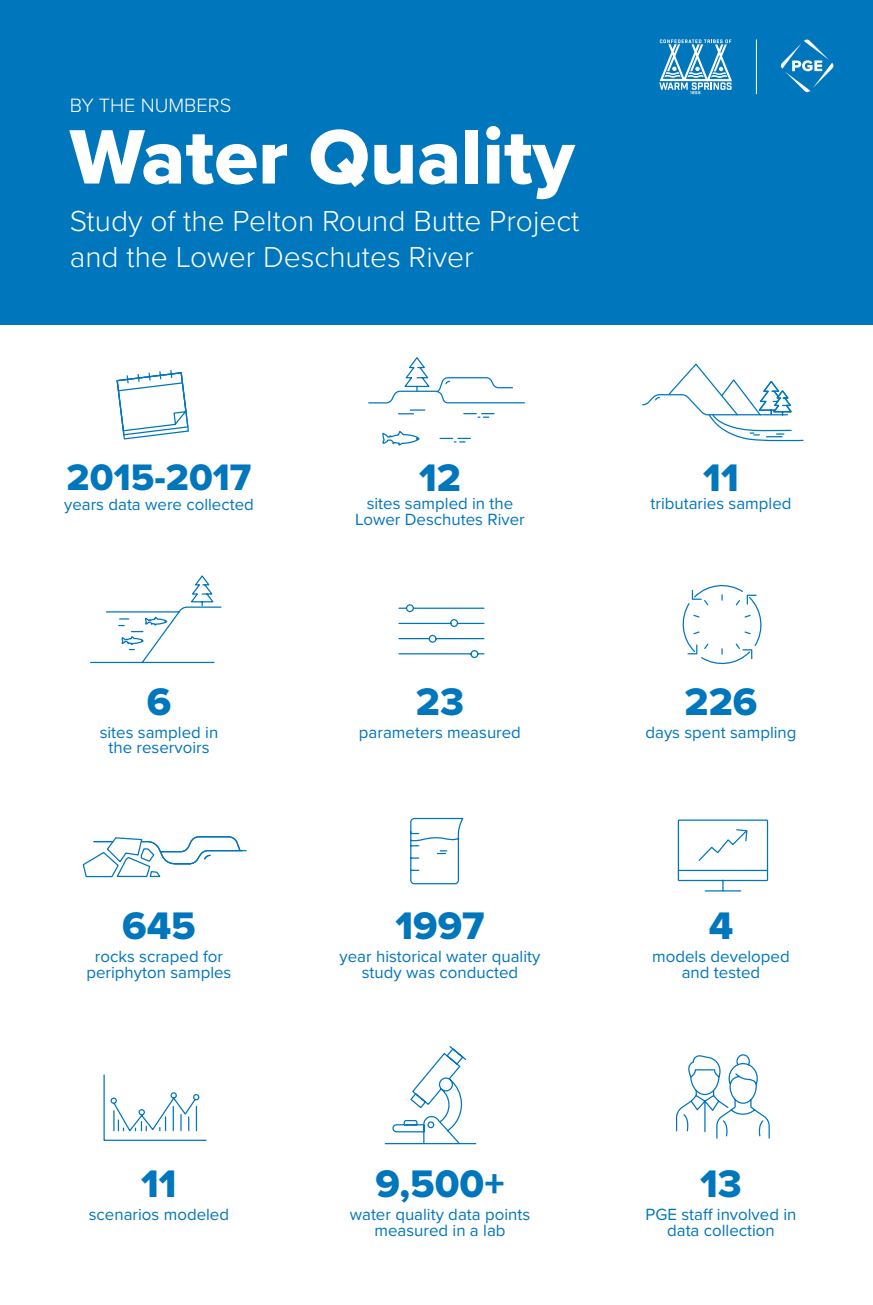
<style>
.page{position:relative;width:873px;height:1305px;background:#fff}
.page>*{position:absolute;margin:0;border:0;box-sizing:border-box;transform-origin:0 0}
.PGE_2019_Benifits_H1{font:80px "Proxima Nova Extrabld";color:#fff}
.PGE_2019_Benifits_H1-2{font:39.8px "Proxima Nova Extrabld";color:#0076bc}
.PGE_2019_Benifits_H1-3{font:38.2px "Proxima Nova Extrabld";color:#0076bc}
.PGE_2019_Benifits_H1-4{font:300 30px/36px "Proxima Nova";color:#fff}
.PGE_2019_Benifits_H1-5{font:300 20px "Proxima Nova";color:#fff}
.t1{font:16.85px/15.7px "Proxima Nova";color:#0076bc;text-align:center}
</style>
<div class="page">
<div style="left:0;top:0;width:873px;height:325px;background:#0076bc"></div>
<svg style="left:659px;top:39px;width:73px;height:55px"></svg>
<svg style="left:780px;top:39px;width:54px;height:54px"></svg>
<hr style="left:756px;top:40px;width:1px;height:54px;background:#fff">
<svg style="left:116px;top:370px;width:73px;height:70px"></svg>
<svg style="left:368px;top:357px;width:157px;height:89px"></svg>
<svg style="left:642px;top:363px;width:162px;height:79px"></svg>
<svg style="left:676px;top:1054px;width:94px;height:85px"></svg>
<svg style="left:384px;top:1046px;width:93px;height:99px"></svg>
<svg style="left:82px;top:836px;width:165px;height:42px"></svg>
<svg style="left:410px;top:817px;width:54px;height:68px"></svg>
<svg style="left:682px;top:585px;width:80px;height:80px"></svg>
<svg style="left:90px;top:575px;width:132px;height:89px"></svg>
<svg style="left:677px;top:819px;width:92px;height:73px"></svg>
<svg style="left:103px;top:1074px;width:104px;height:67px"></svg>
<svg style="left:398px;top:604px;width:87px;height:54px"></svg>
<p class="PGE_2019_Benifits_H1-5" style="left:70px;top:90px;width:163px">BY THE NUMBERS</p>
<p class="PGE_2019_Benifits_H1" style="left:70px;top:97px;width:506px">Water Quality</p>
<p class="PGE_2019_Benifits_H1-4" style="left:70px;top:201px;width:511px">Study of the Pelton Round Butte Project and the Lower Deschutes River</p>
<p class="PGE_2019_Benifits_H1-3" style="left:67px;top:449px;width:186px">2015-2017</p>
<p class="t1" style="left:64px;top:496px;width:191px">years data were collected</p>
<p class="PGE_2019_Benifits_H1-2" style="left:147px;top:672px;width:26px">6</p>
<p class="t1" style="left:100px;top:723px;width:120px">sites sampled in the reservoirs</p>
<p class="PGE_2019_Benifits_H1-2" style="left:122px;top:896px;width:75px">645</p>
<p class="t1" style="left:86px;top:948px;width:147px">rocks scraped for periphyton samples</p>
<p class="PGE_2019_Benifits_H1-2" style="left:141px;top:1154px;width:37px">11</p>
<p class="t1" style="left:89px;top:1206px;width:142px">scenarios modeled</p>
<p class="PGE_2019_Benifits_H1-2" style="left:419px;top:448px;width:43px">12</p>
<p class="t1" style="left:355px;top:495px;width:171px">sites sampled in the<br>Lower Deschutes River</p>
<p class="PGE_2019_Benifits_H1-2" style="left:416px;top:672px;width:50px">23</p>
<p class="t1" style="left:359px;top:723px;width:164px">parameters measured</p>
<p class="PGE_2019_Benifits_H1-2" style="left:395px;top:896px;width:91px">1997</p>
<p class="t1" style="left:340px;top:948px;width:202px">year historical water quality study was conducted</p>
<p class="PGE_2019_Benifits_H1-2" style="left:375px;top:1154px;width:131px">9,500+</p>
<p class="t1" style="left:350px;top:1206px;width:182px">water quality data points measured in a lab</p>
<p class="PGE_2019_Benifits_H1-2" style="left:703px;top:448px;width:37px">11</p>
<p class="t1" style="left:650px;top:495px;width:143px">tributaries sampled</p>
<p class="PGE_2019_Benifits_H1-2" style="left:685px;top:672px;width:74px">226</p>
<p class="t1" style="left:645px;top:723px;width:153px">days spent sampling</p>
<p class="PGE_2019_Benifits_H1-2" style="left:709px;top:896px;width:26px">4</p>
<p class="t1" style="left:652px;top:948px;width:139px">models developed and tested</p>
<p class="PGE_2019_Benifits_H1-2" style="left:700px;top:1154px;width:43px">13</p>
<p class="t1" style="left:646px;top:1206px;width:152px">PGE staff involved in data collection</p>
</div>
